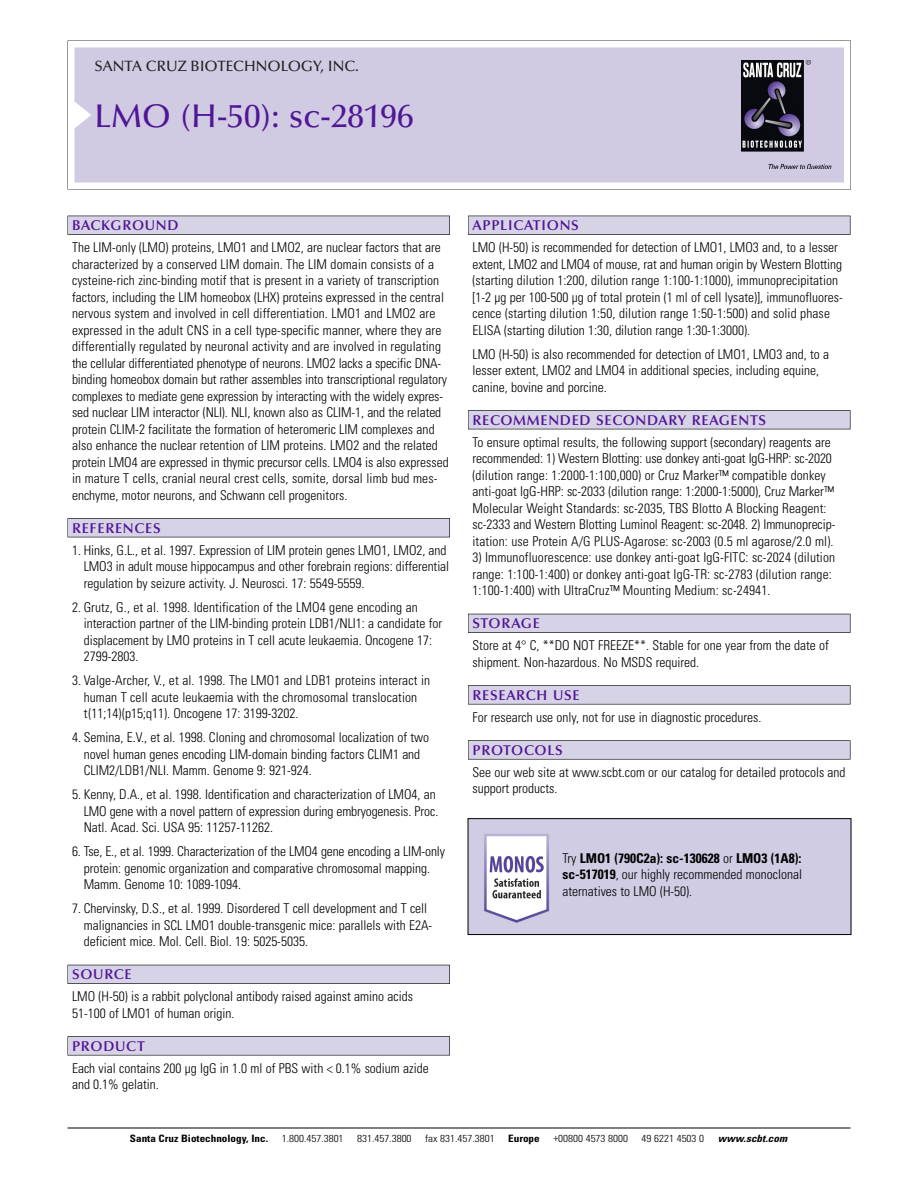
<style>
.page{position:relative;width:918px;height:1188px;background:#fff}
.page>*{position:absolute;margin:0;border:0;box-sizing:border-box;transform-origin:0 0}
.t1{font:500 33px "Optima";color:#511695}
.t2{font:500 15px "Optima";color:#231f20}
.t3{font:600 14.25px "Optima";letter-spacing:.05em;color:#511695}
.t4{font:300 condensed 13.5px/16.5px "Univers";color:#000}
.t5{font:300 condensed 10.2px "Univers";color:#000;scale:1.1 1}
.t6{font:700 condensed 10.2px "Univers";color:#000;scale:1.1 1}
.t7{font:italic 700 condensed 10.2px "Univers";letter-spacing:.005em;color:#000;scale:1.1 1}
.s1{font-weight:700}
</style>
<div class="page">
<svg style="left:68px;top:40px;width:783px;height:149px"></svg>
<div style="left:74px;top:47px;width:770px;height:135px;background:#d1cae3"></div>
<img style="left:741px;top:60px;width:90px;height:108px">
<div style="left:68px;top:216px;width:382px;height:19px;background:#525155"></div>
<div style="left:68px;top:216px;width:381px;height:18px;background:#d7d3e7"></div>
<div style="left:68px;top:518px;width:382px;height:19px;background:#525155"></div>
<div style="left:68px;top:519px;width:381px;height:18px;background:#d7d3e7"></div>
<div style="left:68px;top:965px;width:382px;height:19px;background:#525158"></div>
<div style="left:68px;top:965px;width:381px;height:18px;background:#d7d3e7"></div>
<div style="left:68px;top:1036px;width:382px;height:19px;background:#575759"></div>
<div style="left:68px;top:1037px;width:381px;height:18px;background:#d7d3e7"></div>
<div style="left:468px;top:216px;width:382px;height:19px;background:#525155"></div>
<div style="left:468px;top:216px;width:382px;height:18px;background:#d7d3e7"></div>
<div style="left:468px;top:410px;width:382px;height:19px;background:#525155"></div>
<div style="left:468px;top:411px;width:382px;height:18px;background:#d7d3e7"></div>
<div style="left:468px;top:614px;width:382px;height:19px;background:#525158"></div>
<div style="left:468px;top:614px;width:382px;height:18px;background:#d7d3e7"></div>
<div style="left:468px;top:685px;width:382px;height:19px;background:#575759"></div>
<div style="left:468px;top:686px;width:382px;height:18px;background:#d7d3e7"></div>
<svg style="left:468px;top:740px;width:382px;height:20px"></svg>
<div style="left:468px;top:741px;width:382px;height:18px;background:#d7d3e7"></div>
<hr style="left:68px;top:1128px;width:782px;height:1px;background:#000">
<img style="left:470px;top:820px;width:379px;height:113px">
<div style="left:468px;top:818px;width:383px;height:117px;border:1px solid #000"></div>
<p class="t2" style="left:94px;top:61px;width:266px">SANTA CRUZ BIOTECHNOLOGY, INC.</p>
<h1 class="t1" style="left:94px;top:103px;width:321px">LMO (H-50): sc-28196</h1>
<p class="t3" style="left:72px;top:219px;width:108px">BACKGROUND</p>
<p class="t4" style="left:72px;top:240px;width:378px">The LIM-only (LMO) proteins, LMO1 and LMO2, are nuclear factors that are characterized by a conserved LIM domain. The LIM domain consists of a cysteine-rich zinc-binding motif that is present in a variety of transcription factors, including the LIM homeobox (LHX) proteins expressed in the central nervous system and involved in cell differentiation. LMO1 and LMO2 are expressed in the adult CNS in a cell type-specific manner, where they are differentially regulated by neuronal activity and are involved in regulating the cellular differentiated phenotype of neurons. LMO2 lacks a specific DNA&shy;binding homeobox domain but rather assembles into transcriptional regulatory complexes to mediate gene expression by interacting with the widely expres&shy;sed nuclear LIM interactor (NLI). NLI, known also as CLIM-1, and the related protein CLIM-2 facilitate the formation of heteromeric LIM complexes and also enhance the nuclear retention of LIM proteins. LMO2 and the related protein LMO4 are expressed in thymic precursor cells. LMO4 is also expressed in mature T cells, cranial neural crest cells, somite, dorsal limb bud mes&shy;enchyme, motor neurons, and Schwann cell progenitors.</p>
<p class="t3" style="left:72px;top:522px;width:90px">REFERENCES</p>
<p class="t4" style="left:84px;top:543px;width:367px;text-indent:-12px">1. Hinks, G.L., et al. 1997. Expression of LIM protein genes LMO1, LMO2, and<br>LMO3 in adult mouse hippocampus and other forebrain regions: differential regulation by seizure activity. J. Neurosci. 17: 5549-5559.</p>
<p class="t4" style="left:84px;top:600px;width:360px;text-indent:-12px">2. Grutz, G., et al. 1998. Identification of the LMO4 gene encoding an interaction partner of the LIM-binding protein LDB1/NLI1: a candidate for displacement by LMO proteins in T cell acute leukaemia. Oncogene 17:<br>2799-2803.</p>
<p class="t4" style="left:84px;top:673px;width:348px;text-indent:-12px">3. Valge-Archer, V., et al. 1998. The LMO1 and LDB1 proteins interact in human T cell acute leukaemia with the chromosomal translocation t(11;14)(p15;q11). Oncogene 17: 3199-3202.</p>
<p class="t4" style="left:84px;top:730px;width:347px;text-indent:-12px">4. Semina, E.V., et al. 1998. Cloning and chromosomal localization of two novel human genes encoding LIM-domain binding factors CLIM1 and<br>CLIM2/LDB1/NLI. Mamm. Genome 9: 921-924.</p>
<p class="t4" style="left:84px;top:787px;width:356px;text-indent:-12px">5. Kenny, D.A., et al. 1998. Identification and characterization of LMO4, an<br>LMO gene with a novel pattern of expression during embryogenesis. Proc.<br>Natl. Acad. Sci. USA 95: 11257-11262.</p>
<p class="t4" style="left:84px;top:844px;width:363px;text-indent:-12px">6. Tse, E., et al. 1999. Characterization of the LMO4 gene encoding a LIM-only protein: genomic organization and comparative chromosomal mapping.<br>Mamm. Genome 10: 1089-1094.</p>
<p class="t4" style="left:84px;top:901px;width:350px;text-indent:-12px">7. Chervinsky, D.S., et al. 1999. Disordered T cell development and T cell malignancies in SCL LMO1 double-transgenic mice: parallels with E2A&shy;deficient mice. Mol. Cell. Biol. 19: 5025-5035.</p>
<p class="t3" style="left:72px;top:969px;width:61px">SOURCE</p>
<p class="t4" style="left:72px;top:989px;width:342px">LMO (H-50) is a rabbit polyclonal antibody raised against amino acids<br>51-100 of LMO1 of human origin.</p>
<p class="t3" style="left:72px;top:1040px;width:74px">PRODUCT</p>
<p class="t4" style="left:72px;top:1061px;width:358px">Each vial contains 200 µg IgG in 1.0 ml of PBS with &lt; 0.1% sodium azide and 0.1% gelatin.</p>
<p class="t3" style="left:473px;top:219px;width:108px">APPLICATIONS</p>
<p class="t4" style="left:473px;top:240px;width:372px">LMO (H-50) is recommended for detection of LMO1, LMO3 and, to a lesser extent, LMO2 and LMO4 of mouse, rat and human origin by Western Blotting (starting dilution 1:200, dilution range 1:100-1:1000), immunoprecipitation [1-2 µg per 100-500 µg of total protein (1 ml of cell lysate)], immunofluores&shy;cence (starting dilution 1:50, dilution range 1:50-1:500) and solid phase ELISA (starting dilution 1:30, dilution range 1:30-1:3000).</p>
<p class="t4" style="left:473px;top:347px;width:358px">LMO (H-50) is also recommended for detection of LMO1, LMO3 and, to a lesser extent, LMO2 and LMO4 in additional species, including equine, canine, bovine and porcine.</p>
<p class="t3" style="left:473px;top:414px;width:295px">RECOMMENDED SECONDARY REAGENTS</p>
<p class="t4" style="left:473px;top:435px;width:364px">To ensure optimal results, the following support (secondary) reagents are recommended: 1) Western Blotting: use donkey anti-goat IgG-HRP: sc-2020 (dilution range: 1:2000-1:100,000) or Cruz Marker™ compatible donkey anti-goat IgG-HRP: sc-2033 (dilution range: 1:2000-1:5000), Cruz Marker™ Molecular Weight Standards: sc-2035, TBS Blotto A Blocking Reagent: sc-2333 and Western Blotting Luminol Reagent: sc-2048. 2) Immunoprecip&shy;itation: use Protein A/G PLUS-Agarose: sc-2003 (0.5 ml agarose/2.0 ml).</p>
<p class="t4" style="left:473px;top:550px;width:364px">3) Immunofluorescence: use donkey anti-goat IgG-FITC: sc-2024 (dilution range: 1:100-1:400) or donkey anti-goat IgG-TR: sc-2783 (dilution range:<br>1:100-1:400) with UltraCruz™ Mounting Medium: sc-24941.</p>
<p class="t3" style="left:473px;top:618px;width:69px">STORAGE</p>
<p class="t4" style="left:473px;top:638px;width:358px">Store at 4° C, **DO NOT FREEZE**. Stable for one year from the date of shipment. Non-hazardous. No MSDS required.</p>
<p class="t3" style="left:473px;top:689px;width:109px">RESEARCH USE</p>
<p class="t4" style="left:473px;top:710px;width:290px">For research use only, not for use in diagnostic procedures.</p>
<p class="t3" style="left:473px;top:744px;width:92px">PROTOCOLS</p>
<p class="t4" style="left:473px;top:765px;width:375px">See our web site at www.scbt.com or our catalog for detailed protocols and support products.</p>
<p class="t4" style="left:563px;top:851px;width:241px;text-align:justify">Try <span class="s1">LMO1 (790C2a): sc-130628</span> or <span class="s1">LMO3 (1A8): sc-517019</span>, our highly recommended monoclonal aternatives to LMO (H-50).</p>
<p class="t6" style="left:130px;top:1135px;width:127px">Santa Cruz Biotechnology, Inc.</p>
<p class="t5" style="left:282px;top:1135px;width:58px">1.800.457.3801</p>
<p class="t5" style="left:357px;top:1135px;width:51px">831.457.3800</p>
<p class="t5" style="left:425px;top:1135px;width:65px">fax 831.457.3801</p>
<p class="t6" style="left:508px;top:1135px;width:30px">Europe</p>
<p class="t5" style="left:553px;top:1135px;width:69px">+00800 4573 8000</p>
<p class="t5" style="left:642px;top:1135px;width:58px">49 6221 4503 0</p>
<p class="t7" style="left:718px;top:1135px;width:64px">www.scbt.com</p>
</div>
